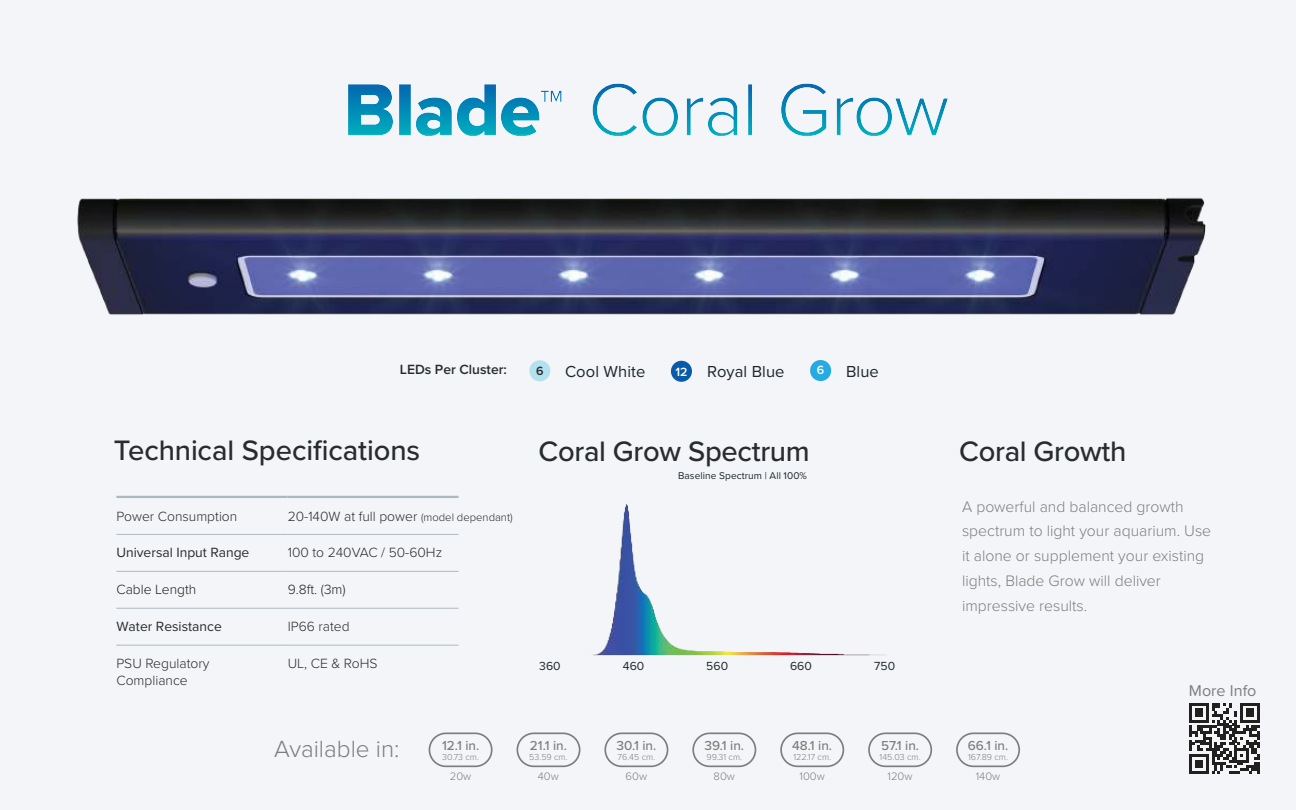
<style>
.page{position:relative;width:1296px;height:810px;background:#f3f5f8}
.page>*{position:absolute;margin:0;border:0;box-sizing:border-box;transform-origin:0 0}
.t1{font:500 29.25px "Proxima Nova";letter-spacing:-.01em;color:#282b2f}
.t2{font:300 24.3px "Proxima Nova";color:#7d7e7e}
.t3{font:16.43px "Proxima Nova";letter-spacing:.005em;color:#1f272c}
.t4{font:16.2px "Proxima Nova";color:#7d7e7e}
.t5{font:300 15.75px/24.8px "Proxima Nova";color:#7d7e7e}
.t6{font:300 13.95px/16.7px "Proxima Nova";color:#282b2f}
.t7{font:13.95px "Proxima Nova";color:#282b2f}
.t8{font:300 13.95px "Proxima Nova";color:#221f1f}
.t9{font:600 13.95px "Proxima Nova";color:#282b2f}
.t10{font:500 13.5px "Proxima Nova";color:#7d7e7e}
.t11{font:600 12.38px "Proxima Nova";color:#282b2f}
.t12{font:600 12.38px "Proxima Nova";color:#fff}
.t13{font:12.15px "Proxima Nova";letter-spacing:.005em;color:#1f272c}
.t14{font:300 11.25px "Proxima Nova";color:#7d7e7e}
.t15{font:10.12px "Proxima Nova";letter-spacing:.005em;color:#1f272c}
.t16{font:300 9px "Proxima Nova";color:#7d7e7e}
.s1{font-size:11.25px}
.s2{font-weight:600;font-size:12.38px;color:#fff}
</style>
<div class="page">
<img style="left:77px;top:114px;width:1129px;height:268px">
<img style="left:593px;top:503px;width:293px;height:153px">
<div style="left:810px;top:360px;width:21px;height:21px;background:#25aae1;border-radius:50%"></div>
<div style="left:671px;top:361px;width:21px;height:21px;background:#095ba9;border-radius:50%"></div>
<div style="left:529px;top:360px;width:21px;height:21px;background:#b3e1ed;border-radius:50%"></div>
<img style="left:348px;top:83px;width:544px;height:53px">
<hr style="left:116px;top:496px;width:172px;height:2px;background:#aeb8c1">
<hr style="left:288px;top:496px;width:171px;height:2px;background:#aeb8c1">
<hr style="left:116px;top:534px;width:172px;height:1px;background:#aeb8c1">
<hr style="left:288px;top:534px;width:171px;height:1px;background:#aeb8c1">
<hr style="left:116px;top:571px;width:172px;height:1px;background:#aeb8c1">
<hr style="left:288px;top:571px;width:171px;height:1px;background:#aeb8c1">
<hr style="left:116px;top:608px;width:172px;height:1px;background:#aeb8c1">
<hr style="left:288px;top:608px;width:171px;height:1px;background:#aeb8c1">
<hr style="left:116px;top:645px;width:172px;height:1px;background:#aeb8c1">
<hr style="left:288px;top:645px;width:171px;height:1px;background:#aeb8c1">
<svg style="left:1189px;top:703px;width:71px;height:71px"></svg>
<div style="left:429px;top:732px;width:64px;height:35px;border:2px solid #7d7e7e;border-radius:17px"></div>
<div style="left:517px;top:732px;width:63px;height:35px;border:2px solid #7d7e7e;border-radius:17px"></div>
<div style="left:604px;top:732px;width:64px;height:35px;border:2px solid #7d7e7e;border-radius:17px"></div>
<div style="left:692px;top:732px;width:64px;height:35px;border:2px solid #7d7e7e;border-radius:17px"></div>
<div style="left:780px;top:732px;width:64px;height:35px;border:2px solid #7d7e7e;border-radius:17px"></div>
<div style="left:868px;top:732px;width:64px;height:35px;border:2px solid #7d7e7e;border-radius:17px"></div>
<div style="left:956px;top:732px;width:64px;height:35px;border:2px solid #7d7e7e;border-radius:17px"></div>
<p class="t9" style="left:400px;top:364px;width:109px">LEDs Per Cluster:</p>
<h1 class="t1" style="left:114px;top:438px;width:308px">Technical Specifications</h1>
<p class="t6" style="left:116px;top:508px;width:122px">Power Consumption</p>
<p class="t6" style="left:288px;top:508px;width:226px">20-140W at full power <span class="s1">(model dependant)</span></p>
<p class="t7" style="left:116px;top:547px;width:135px">Universal Input Range</p>
<p class="t6" style="left:288px;top:545px;width:156px">100 to 240VAC / 50-60Hz</p>
<p class="t8" style="left:116px;top:584px;width:82px">Cable Length</p>
<p class="t7" style="left:116px;top:621px;width:107px">Water Resistance</p>
<p class="t6" style="left:288px;top:619px;width:63px">IP66 rated</p>
<p class="t6" style="left:116px;top:656px;width:95px">PSU Regulatory<br>Compliance</p>
<p class="t6" style="left:288px;top:656px;width:91px">UL, CE &amp; RoHS</p>
<p class="t8" style="left:288px;top:584px;width:59px">9.8ft. (3m)</p>
<p class="t11" style="left:536px;top:366px;width:9px">6</p>
<p class="t3" style="left:565px;top:364px;width:82px">Cool White</p>
<p class="t3" style="left:675px;top:365px;width:111px"><span class="s2">12</span> Royal Blue</p>
<p class="t12" style="left:817px;top:365px;width:9px">6</p>
<p class="t3" style="left:846px;top:364px;width:34px">Blue</p>
<h1 class="t1" style="left:539px;top:439px;width:273px">Coral Grow Spectrum</h1>
<h1 class="t1" style="left:959px;top:439px;width:169px">Coral Growth</h1>
<p class="t15" style="left:678px;top:471px;width:130px">Baseline Spectrum | All 100%</p>
<p class="t13" style="left:539px;top:660px;width:23px">360</p>
<p class="t13" style="left:623px;top:660px;width:23px">460</p>
<p class="t13" style="left:706px;top:660px;width:23px">560</p>
<p class="t13" style="left:790px;top:660px;width:23px">660</p>
<p class="t13" style="left:874px;top:660px;width:22px">750</p>
<p class="t5" style="left:962px;top:495px;width:251px">A powerful and balanced growth spectrum to light your aquarium. Use it alone or supplement your existing lights, Blade Grow will deliver impressive results.</p>
<p class="t4" style="left:1189px;top:683px;width:69px">More Info</p>
<h2 class="t2" style="left:274px;top:738px;width:127px">Available in:</h2>
<p class="t10" style="left:442px;top:740px;width:39px">12.1 in.</p>
<p class="t10" style="left:530px;top:740px;width:39px">21.1 in.</p>
<p class="t10" style="left:616px;top:740px;width:41px">30.1 in.</p>
<p class="t10" style="left:705px;top:740px;width:41px">39.1 in.</p>
<p class="t10" style="left:792px;top:740px;width:41px">48.1 in.</p>
<p class="t10" style="left:881px;top:740px;width:40px">57.1 in.</p>
<p class="t10" style="left:968px;top:740px;width:42px">66.1 in.</p>
<p class="t16" style="left:442px;top:753px;width:38px">30.73 cm.</p>
<p class="t16" style="left:529px;top:753px;width:40px">53.59 cm.</p>
<p class="t16" style="left:618px;top:753px;width:39px">76.45 cm.</p>
<p class="t16" style="left:706px;top:753px;width:37px">99.31 cm.</p>
<p class="t16" style="left:793px;top:753px;width:39px">122.17 cm.</p>
<p class="t16" style="left:880px;top:753px;width:43px">145.03 cm.</p>
<p class="t16" style="left:968px;top:753px;width:41px">167.89 cm.</p>
<p class="t14" style="left:450px;top:771px;width:23px">20w</p>
<p class="t14" style="left:538px;top:771px;width:23px">40w</p>
<p class="t14" style="left:626px;top:771px;width:23px">60w</p>
<p class="t14" style="left:714px;top:771px;width:23px">80w</p>
<p class="t14" style="left:800px;top:771px;width:27px">100w</p>
<p class="t14" style="left:888px;top:771px;width:26px">120w</p>
<p class="t14" style="left:976px;top:771px;width:26px">140w</p>
</div>
